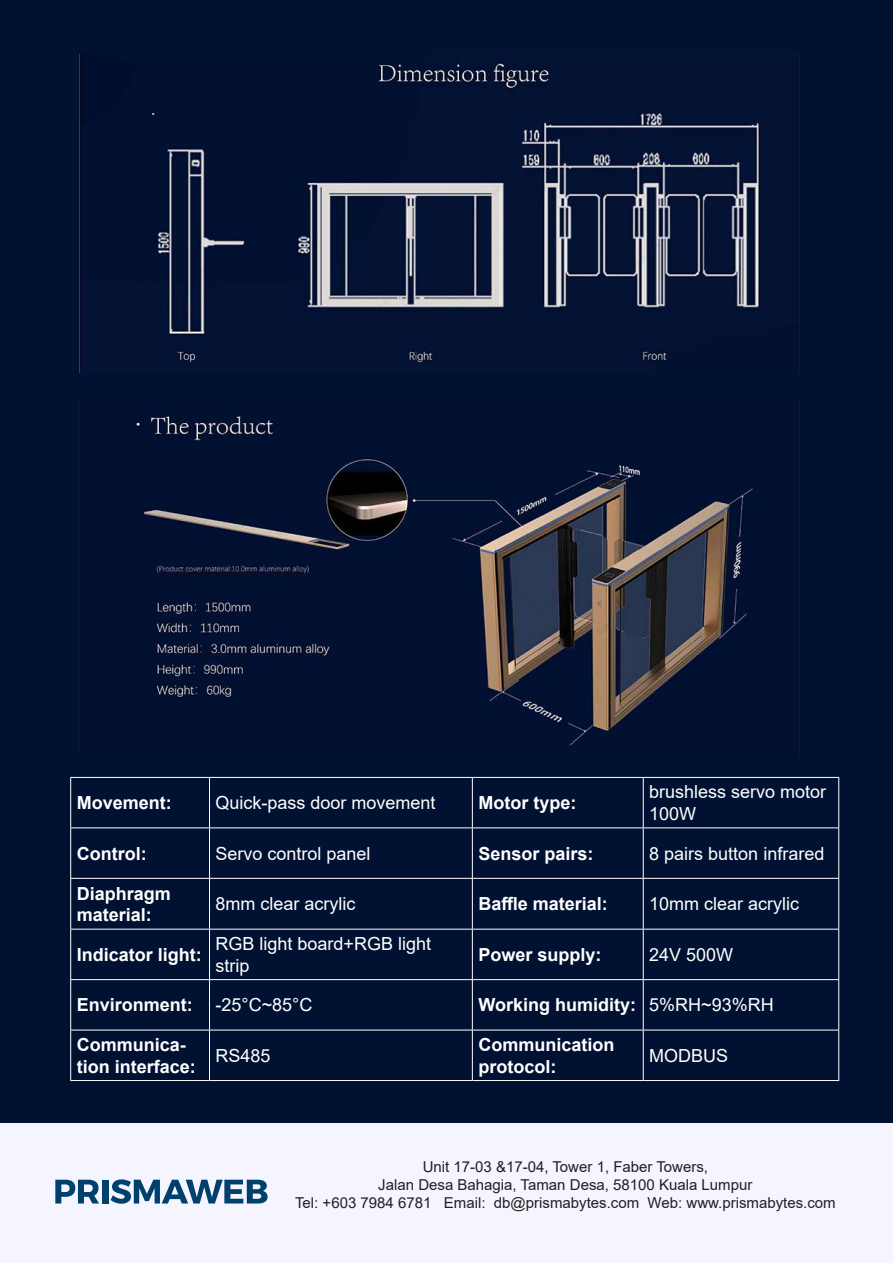
<style>
.page{position:relative;width:893px;height:1263px;background:#f5f5ff}
.page>*{position:absolute;margin:0;border:0;box-sizing:border-box;transform-origin:0 0}
.t1{font:700 18px/21.6px "Arial";color:#fff}
.t2{font:18px/21.6px "Arial";color:#fff}
.t3{font:15px/18px "Arial";color:#231f20;text-align:center}
.s1{font-weight:400}
</style>
<div class="page">
<svg style="left:55px;top:1180px;width:44px;height:23px"></svg>
<div style="left:102px;top:1180px;width:6px;height:23px;background:#00406d"></div>
<svg style="left:111px;top:1179px;width:157px;height:25px"></svg>
<div style="left:0;top:0;width:893px;height:1123px;background:#011132"></div>
<img style="left:79px;top:54px;width:681px;height:319px">
<img style="left:136px;top:414px;width:617px;height:332px">
<hr style="left:70px;top:777px;width:140px;height:1px;background:#fff">
<hr style="left:70px;top:778px;width:1px;height:49px;background:#fff">
<hr style="left:210px;top:777px;width:262px;height:1px;background:#fff">
<hr style="left:209px;top:778px;width:1px;height:49px;background:#fff">
<hr style="left:472px;top:777px;width:171px;height:1px;background:#fff">
<hr style="left:472px;top:778px;width:1px;height:49px;background:#fff">
<hr style="left:643px;top:777px;width:196px;height:1px;background:#fff">
<hr style="left:643px;top:778px;width:1px;height:49px;background:#fff">
<hr style="left:838px;top:778px;width:1px;height:49px;background:#fff">
<hr style="left:70px;top:827px;width:140px;height:1px;background:#fff">
<hr style="left:70px;top:828px;width:1px;height:50px;background:#fff">
<hr style="left:210px;top:827px;width:262px;height:1px;background:#fff">
<hr style="left:209px;top:828px;width:1px;height:50px;background:#fff">
<hr style="left:472px;top:827px;width:171px;height:1px;background:#fff">
<hr style="left:472px;top:828px;width:1px;height:50px;background:#fff">
<hr style="left:643px;top:827px;width:196px;height:1px;background:#fff">
<hr style="left:643px;top:828px;width:1px;height:50px;background:#fff">
<hr style="left:838px;top:828px;width:1px;height:50px;background:#fff">
<hr style="left:70px;top:878px;width:140px;height:1px;background:#fff">
<hr style="left:70px;top:879px;width:1px;height:50px;background:#fff">
<hr style="left:210px;top:878px;width:262px;height:1px;background:#fff">
<hr style="left:209px;top:879px;width:1px;height:50px;background:#fff">
<hr style="left:472px;top:878px;width:171px;height:1px;background:#fff">
<hr style="left:472px;top:879px;width:1px;height:50px;background:#fff">
<hr style="left:643px;top:878px;width:196px;height:1px;background:#fff">
<hr style="left:643px;top:879px;width:1px;height:50px;background:#fff">
<hr style="left:838px;top:879px;width:1px;height:50px;background:#fff">
<hr style="left:70px;top:929px;width:140px;height:1px;background:#fff">
<hr style="left:70px;top:929px;width:1px;height:50px;background:#fff">
<hr style="left:210px;top:929px;width:262px;height:1px;background:#fff">
<hr style="left:209px;top:929px;width:1px;height:50px;background:#fff">
<hr style="left:472px;top:929px;width:171px;height:1px;background:#fff">
<hr style="left:472px;top:929px;width:1px;height:50px;background:#fff">
<hr style="left:643px;top:929px;width:196px;height:1px;background:#fff">
<hr style="left:643px;top:929px;width:1px;height:50px;background:#fff">
<hr style="left:838px;top:929px;width:1px;height:50px;background:#fff">
<hr style="left:70px;top:979px;width:140px;height:1px;background:#fff">
<hr style="left:70px;top:980px;width:1px;height:50px;background:#fff">
<hr style="left:210px;top:979px;width:262px;height:1px;background:#fff">
<hr style="left:209px;top:980px;width:1px;height:50px;background:#fff">
<hr style="left:472px;top:979px;width:171px;height:1px;background:#fff">
<hr style="left:472px;top:980px;width:1px;height:50px;background:#fff">
<hr style="left:643px;top:979px;width:196px;height:1px;background:#fff">
<hr style="left:643px;top:980px;width:1px;height:50px;background:#fff">
<hr style="left:838px;top:980px;width:1px;height:50px;background:#fff">
<hr style="left:70px;top:1030px;width:140px;height:1px;background:#fff">
<hr style="left:70px;top:1030px;width:1px;height:50px;background:#fff">
<hr style="left:210px;top:1030px;width:262px;height:1px;background:#fff">
<hr style="left:209px;top:1030px;width:1px;height:50px;background:#fff">
<hr style="left:472px;top:1030px;width:171px;height:1px;background:#fff">
<hr style="left:472px;top:1030px;width:1px;height:50px;background:#fff">
<hr style="left:643px;top:1030px;width:196px;height:1px;background:#fff">
<hr style="left:643px;top:1030px;width:1px;height:50px;background:#fff">
<hr style="left:838px;top:1030px;width:1px;height:50px;background:#fff">
<hr style="left:70px;top:1080px;width:140px;height:1px;background:#fff">
<hr style="left:210px;top:1080px;width:262px;height:1px;background:#fff">
<hr style="left:472px;top:1080px;width:171px;height:1px;background:#fff">
<hr style="left:643px;top:1080px;width:196px;height:1px;background:#fff">
<p class="t1" style="left:77px;top:792px;width:97px">Movement:</p>
<p class="t2" style="left:216px;top:792px;width:222px">Quick-pass door movement</p>
<p class="t1" style="left:478px;top:792px;width:99px">Motor type:</p>
<p class="t2" style="left:649px;top:781px;width:179px">brushless servo motor<br>100W</p>
<p class="t1" style="left:77px;top:843px;width:71px">Control:</p>
<p class="t2" style="left:216px;top:842px;width:157px">Servo control panel</p>
<p class="t1" style="left:478px;top:843px;width:117px">Sensor pairs:</p>
<p class="t2" style="left:649px;top:842px;width:177px">8 pairs button infrared</p>
<p class="t1" style="left:77px;top:882px;width:96px">Diaphragm material:</p>
<p class="t2" style="left:216px;top:893px;width:142px">8mm clear acrylic</p>
<p class="t1" style="left:478px;top:893px;width:131px">Baffle material:</p>
<p class="t2" style="left:649px;top:893px;width:152px">10mm clear acrylic</p>
<p class="t1" style="left:77px;top:944px;width:127px">Indicator light:</p>
<p class="t2" style="left:216px;top:933px;width:217px">RGB light board+RGB light strip</p>
<p class="t1" style="left:478px;top:944px;width:125px">Power supply:</p>
<p class="t2" style="left:649px;top:944px;width:86px">24V 500W</p>
<p class="t1" style="left:77px;top:994px;width:118px">Environment:</p>
<p class="t2" style="left:216px;top:994px;width:98px">-25°C~85°C</p>
<p class="t1" style="left:478px;top:994px;width:297px">Working humidity: <span class="s1">5%RH~93%RH</span></p>
<p class="t1" style="left:77px;top:1034px;width:121px">Communica&shy;tion interface:</p>
<p class="t2" style="left:216px;top:1044px;width:57px">RS485</p>
<p class="t1" style="left:478px;top:1034px;width:138px">Communication protocol:</p>
<p class="t2" style="left:649px;top:1044px;width:81px">MODBUS</p>
<p class="t3" style="left:295px;top:1158px;width:542px">Unit 17-03 &amp;17-04, Tower 1, Faber Towers,<br>Jalan Desa Bahagia, Taman Desa, 58100 Kuala Lumpur<br>Tel: +603 7984 6781 Email: db@prismabytes.com Web: www.prismabytes.com</p>
</div>
